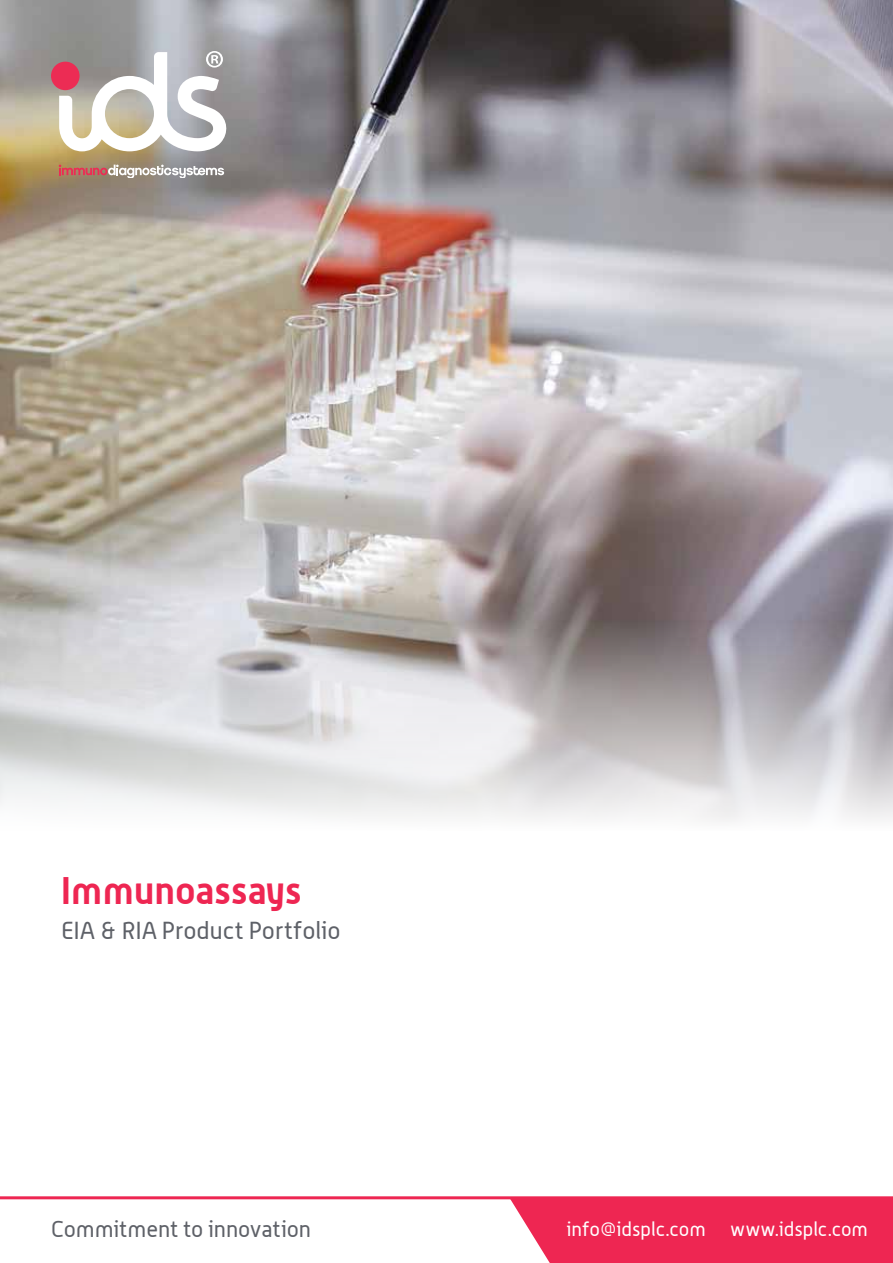
<style>
.page{position:relative;width:893px;height:1263px;background:#fff}
.page>*{position:absolute;margin:0;border:0;box-sizing:border-box;transform-origin:0 0}
.t1{font:700 37.5px "Alwyn";color:#ee2652}
.t2{font:24px "Alwyn";color:#5e6168}
.t3{font:22.5px "Alwyn";color:#5e6168}
.t4{font:19.5px "Alwyn";letter-spacing:-.005em;color:#fff}
</style>
<div class="page">
<img style="left:0;top:0;width:893px;height:822px">
<div style="left:51px;top:62px;width:29px;height:28px;background:#ec2c54;border-radius:50%"></div>
<svg style="left:59px;top:165px;width:165px;height:13px"></svg>
<svg style="left:59px;top:51px;width:167px;height:100px"></svg>
<div style="left:510px;top:1199px;width:383px;height:64px;background:#ee2652"></div>
<hr style="left:0;top:1196px;width:893px;height:3px;background:#ee2652">
<h1 class="t1" style="left:61px;top:867px;width:242px">Immunoassays</h1>
<p class="t2" style="left:61px;top:916px;width:281px">EIA &amp; RIA Product Portfolio</p>
<p class="t3" style="left:51px;top:1215px;width:261px">Commitment to innovation</p>
<p class="t4" style="left:567px;top:1218px;width:141px">info@idsplc.com</p>
<p class="t4" style="left:731px;top:1218px;width:139px">www.idsplc.com</p>
</div>
